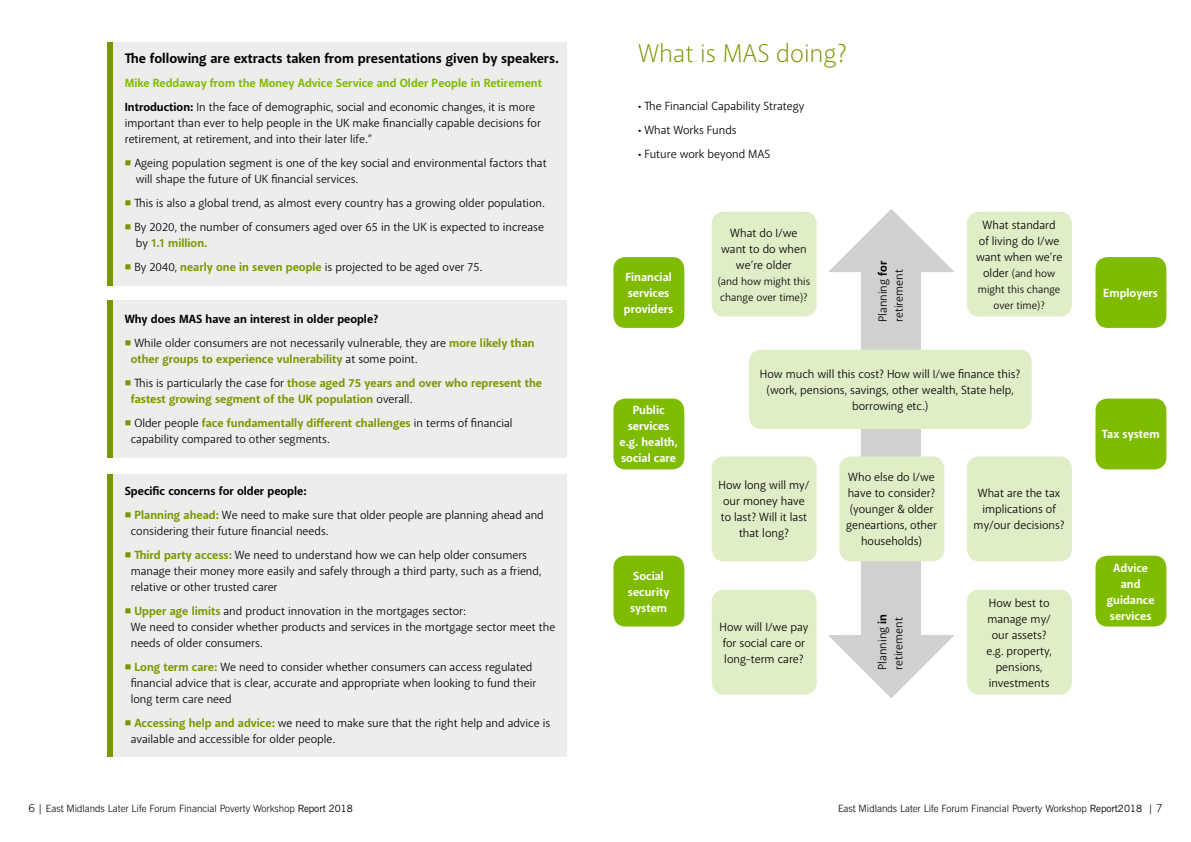
<style>
.page{position:relative;width:1191px;height:842px;background:#fff}
.page>*{position:absolute;margin:0;border:0;box-sizing:border-box;transform-origin:0 0}
.t1{font:300 26px "Akagi Pro";color:#789802}
.t2{font:700 14px "Akagi Pro";color:#000}
.t3{font:12px/16px "Akagi Pro";color:#000}
.t4{font:700 12px/24px "Akagi Pro";color:#7fbb00}
.t5{font:700 12px/16px "Akagi Pro";color:#fff;text-align:center}
.t6{font:700 12px/16px "Akagi Pro";color:#789802}
.t7{font:700 12px "Akagi Pro";color:#000}
.t8{font:11px/16px "Akagi Pro";color:#000}
.t9{font:300 10px "News Gothic BT";color:#000}
.s1{color:#000}
.s2{font-weight:400;color:#000}
.s3{color:#789802}
.s4{font-weight:700;color:#789802}
.s5{font-weight:400}
.s6{font-weight:700}
.s7{font-size:12px}
.s8{font-size:11px}
</style>
<div class="page">
<div style="left:861px;top:252px;width:60px;height:406px;background:#d0d0cf"></div>
<div style="left:107px;top:43px;width:459px;height:243px;background:#ededec"></div>
<div style="left:107px;top:300px;width:459px;height:158px;background:#ededec"></div>
<div style="left:107px;top:474px;width:459px;height:283px;background:#ededec"></div>
<div style="left:107px;top:43px;width:6px;height:243px;background:#789802"></div>
<div style="left:107px;top:300px;width:6px;height:158px;background:#789802"></div>
<div style="left:107px;top:474px;width:6px;height:283px;background:#789802"></div>
<div style="left:749px;top:350px;width:282px;height:79px;background:#e0eec7;border-radius:12px"></div>
<div style="left:711px;top:456px;width:105px;height:105px;background:#e0eec7;border-radius:12px"></div>
<div style="left:711px;top:212px;width:105px;height:105px;background:#e0eec7;border-radius:12px"></div>
<div style="left:711px;top:590px;width:105px;height:104px;background:#e0eec7;border-radius:12px"></div>
<div style="left:613px;top:257px;width:71px;height:71px;background:#7fbb00;border-radius:12px"></div>
<div style="left:1095px;top:257px;width:71px;height:71px;background:#7fbb00;border-radius:12px"></div>
<div style="left:613px;top:399px;width:71px;height:70px;background:#7fbb00;border-radius:12px"></div>
<div style="left:1095px;top:399px;width:71px;height:70px;background:#7fbb00;border-radius:12px"></div>
<div style="left:613px;top:556px;width:71px;height:70px;background:#7fbb00;border-radius:12px"></div>
<div style="left:1095px;top:556px;width:71px;height:70px;background:#7fbb00;border-radius:12px"></div>
<div style="left:839px;top:456px;width:105px;height:105px;background:#e0eec7;border-radius:12px"></div>
<div style="left:967px;top:456px;width:104px;height:105px;background:#e0eec7;border-radius:12px"></div>
<div style="left:967px;top:212px;width:104px;height:105px;background:#e0eec7;border-radius:12px"></div>
<div style="left:967px;top:590px;width:104px;height:104px;background:#e0eec7;border-radius:12px"></div>
<svg style="left:828px;top:209px;width:126px;height:63px"></svg>
<svg style="left:828px;top:635px;width:126px;height:63px"></svg>
<p class="t2" style="left:125px;top:50px;width:435px">The following are extracts taken from presentations given by speakers.</p>
<p class="t4" style="left:125px;top:71px;width:419px">Mike Reddaway from the Money Advice Service and Older People in Retirement<br><span class="s1">Introduction:</span> <span class="s2">In the face of demographic, social and economic changes, it is more</span></p>
<p class="t3" style="left:125px;top:115px;width:418px">important than ever to help people in the UK make financially capable decisions for retirement, at retirement, and into their later life.”</p>
<p class="t3" style="left:136px;top:155px;width:412px;text-indent:-11px"><span class="s3">■</span> Ageing population segment is one of the key social and environmental factors that will shape the future of UK financial services.</p>
<p class="t3" style="left:125px;top:195px;width:421px"><span class="s3">■</span> This is also a global trend, as almost every country has a growing older population.</p>
<p class="t3" style="left:136px;top:219px;width:410px;text-indent:-11px"><span class="s3">■</span> By 2020, the number of consumers aged over 65 in the UK is expected to increase by <span class="s4">1.1 million.</span></p>
<p class="t3" style="left:125px;top:259px;width:359px"><span class="s3">■</span> By 2040, <span class="s4">nearly one in seven people</span> is projected to be aged over 75.</p>
<p class="t7" style="left:125px;top:312px;width:255px">Why does MAS have an interest in older people?</p>
<p class="t3" style="left:131px;top:335px;width:405px;text-indent:-6px"><span class="s3">■</span> While older consumers are not necessarily vulnerable, they are <span class="s4">more likely than other groups to experience vulnerability</span> at some point.</p>
<p class="t6" style="left:131px;top:375px;width:413px;text-indent:-6px"><span class="s5">■</span> <span class="s2">This is particularly the case for</span> those aged 75 years and over who represent the fastest growing segment of the UK population <span class="s2">overall.</span></p>
<p class="t3" style="left:131px;top:415px;width:383px;text-indent:-6px"><span class="s3">■</span> Older people <span class="s4">face fundamentally different challenges</span> in terms of financial capability compared to other segments.</p>
<p class="t7" style="left:125px;top:483px;width:183px">Specific concerns for older people:</p>
<p class="t3" style="left:131px;top:507px;width:414px;text-indent:-6px"><span class="s3">■</span> <span class="s4">Planning ahead:</span> We need to make sure that older people are planning ahead and considering their future financial needs.</p>
<p class="t3" style="left:131px;top:547px;width:412px;text-indent:-6px"><span class="s3">■</span> <span class="s4">Third party access:</span> We need to understand how we can help older consumers manage their money more easily and safely through a third party, such as a friend, relative or other trusted carer</p>
<p class="t3" style="left:131px;top:603px;width:426px;text-indent:-6px"><span class="s3">■</span> <span class="s4">Upper age limits</span> and product innovation in the mortgages sector:<br>We need to consider whether products and services in the mortgage sector meet the needs of older consumers.</p>
<p class="t3" style="left:131px;top:659px;width:407px;text-indent:-6px"><span class="s3">■</span> <span class="s4">Long term care:</span> We need to consider whether consumers can access regulated financial advice that is clear, accurate and appropriate when looking to fund their long term care need</p>
<p class="t3" style="left:131px;top:715px;width:421px;text-indent:-6px"><span class="s3">■</span> <span class="s4">Accessing help and advice:</span> we need to make sure that the right help and advice is available and accessible for older people.</p>
<h1 class="t1" style="left:638px;top:38px;width:210px">What is MAS doing?</h1>
<p class="t3" style="left:638px;top:98px;width:168px">• The Financial Capability Strategy</p>
<p class="t3" style="left:638px;top:122px;width:100px">• What Works Funds</p>
<p class="t3" style="left:638px;top:146px;width:134px">• Future work beyond MAS</p>
<p class="t5" style="left:624px;top:269px;width:51px">Financial services providers</p>
<p class="t3" style="left:721px;top:225px;width:87px;text-align:center">What do I/we want to do when we’re older</p>
<p class="t8" style="left:718px;top:273px;width:94px">(and how might this change over time)?</p>
<p class="t3" style="left:875px;top:322px;width:63px;rotate:-90deg">Planning <span class="s6">for </span>retirement</p>
<p class="t3" style="left:976px;top:217px;width:88px;text-align:center">What standard<br>of living do I/we want when we’re</p>
<p class="t8" style="left:978px;top:265px;width:84px;text-align:center"><span class="s7">older</span> (and how might this change over time)?</p>
<p class="t5" style="left:619px;top:403px;width:60px">Public services e.g. health, social care</p>
<p class="t3" style="left:760px;top:366px;width:262px;text-align:center">How much will this cost? How will I/we finance this? (work, pensions, savings, other wealth, State help, borrowing etc.)</p>
<p class="t3" style="left:718px;top:477px;width:92px;text-align:center">How long will my/ our money have to last? Will it last that long?</p>
<p class="t3" style="left:846px;top:469px;width:92px;text-align:center">Who else do I/we have to consider? (younger &amp; older geneartions, other households)</p>
<p class="t3" style="left:973px;top:485px;width:92px;text-align:center">What are the tax implications of my/our decisions?</p>
<p class="t5" style="left:1103px;top:285px;width:56px">Employers</p>
<p class="t5" style="left:1101px;top:427px;width:59px">Tax system</p>
<p class="t5" style="left:628px;top:568px;width:43px">Social security system</p>
<p class="t5" style="left:1106px;top:560px;width:49px">Advice and guidance services</p>
<p class="t3" style="left:986px;top:595px;width:67px;text-align:center">How best to manage my/ our assets? e.g. property, pensions, investments</p>
<p class="t3" style="left:874px;top:670px;width:58px;rotate:-90deg">Planning <span class="s6">in </span>retirement</p>
<p class="t3" style="left:719px;top:619px;width:90px">How will I/we pay for social care or long-term care?</p>
<p class="t9" style="left:28px;top:802px;width:326px"><span class="s8">6</span> <span class="s5">|</span> East Midlands Later Life Forum Financial Poverty Workshop <span class="s5">Report 2018</span></p>
<p class="t9" style="left:838px;top:802px;width:326px">East Midlands Later Life Forum Financial Poverty Workshop <span class="s5">Report2018 |</span> <span class="s8">7</span></p>
</div>
